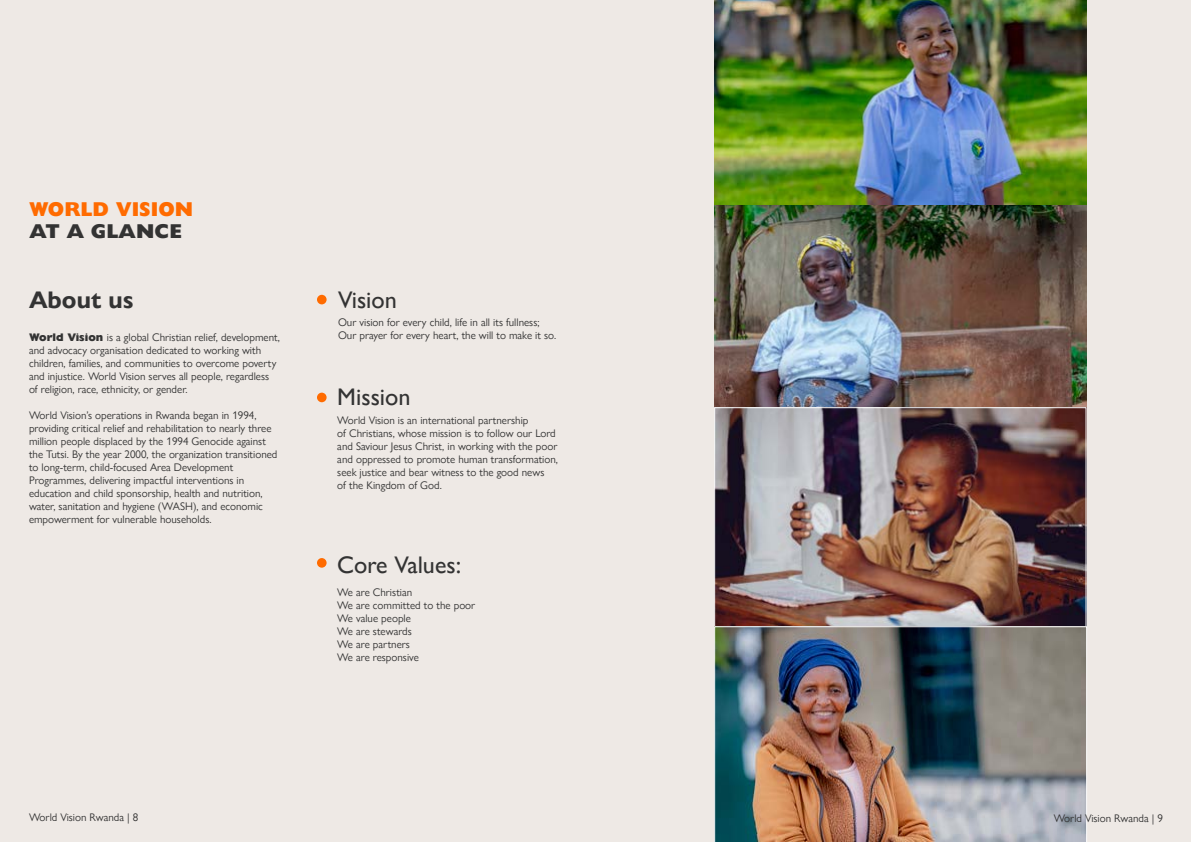
<style>
.page{position:relative;width:1191px;height:842px;background:#eee9e5}
.page>*{position:absolute;margin:0;border:0;box-sizing:border-box;transform-origin:0 0}
.t1{font:500 24px "Gill Sans Nova";color:#333}
.t2{font:700 24px "Gill Sans Nova";color:#333}
.t3{font:800 20px "Gill Sans Nova";color:#ff6b00}
.t4{font:800 20px "Gill Sans Nova";color:#333}
.t5{font:11px/13px "Gill Sans Nova";color:#333}
.s1{font-weight:800}
</style>
<div class="page">
<div style="left:317px;top:393px;width:9px;height:9px;background:#ff6b00;border-radius:50%"></div>
<div style="left:317px;top:295px;width:9px;height:9px;background:#ff6b00;border-radius:50%"></div>
<div style="left:317px;top:558px;width:9px;height:10px;background:#ff6b00;border-radius:50%"></div>
<img style="left:714px;top:0;width:372px;height:625px">
<div style="left:714px;top:408px;width:372px;height:219px;border:1px solid #fff"></div>
<img style="left:714px;top:627px;width:372px;height:215px">
<h2 class="t3" style="left:29px;top:196px;width:166px">WORLD VISION</h2>
<h2 class="t4" style="left:29px;top:218px;width:154px">AT A GLANCE</h2>
<h1 class="t2" style="left:29px;top:284px;width:106px">About us</h1>
<p class="t5" style="left:29px;top:330px;width:252px"><span class="s1">World Vision</span> is a global Christian relief, development, and advocacy organisation dedicated to working with children, families, and communities to overcome poverty and injustice. World Vision serves all people, regardless of religion, race, ethnicity, or gender.</p>
<p class="t5" style="left:29px;top:408px;width:250px">World Vision’s operations in Rwanda began in 1994, providing critical relief and rehabilitation to nearly three million people displaced by the 1994 Genocide against the Tutsi. By the year 2000, the organization transitioned to long-term, child-focused Area Development Programmes, delivering impactful interventions in education and child sponsorship, health and nutrition, water, sanitation and hygiene (WASH), and economic empowerment for vulnerable households.</p>
<h1 class="t1" style="left:338px;top:285px;width:60px">Vision</h1>
<p class="t5" style="left:338px;top:316px;width:220px">Our vision for every child, life in all its fullness;<br>Our prayer for every heart, the will to make it so.</p>
<h1 class="t1" style="left:337px;top:382px;width:75px">Mission</h1>
<p class="t5" style="left:337px;top:413px;width:222px">World Vision is an international partnership<br>of Christians, whose mission is to follow our Lord and Saviour Jesus Christ, in working with the poor and oppressed to promote human transformation, seek justice and bear witness to the good news<br>of the Kingdom of God.</p>
<h1 class="t1" style="left:337px;top:550px;width:125px">Core Values:</h1>
<p class="t5" style="left:337px;top:586px;width:140px">We are Christian<br>We are committed to the poor<br>We value people<br>We are stewards<br>We are partners<br>We are responsive</p>
<p class="t5" style="left:29px;top:810px;width:111px">World Vision Rwanda | 8</p>
<p class="t5" style="left:1053px;top:812px;width:111px">World Vision Rwanda | 9</p>
</div>
